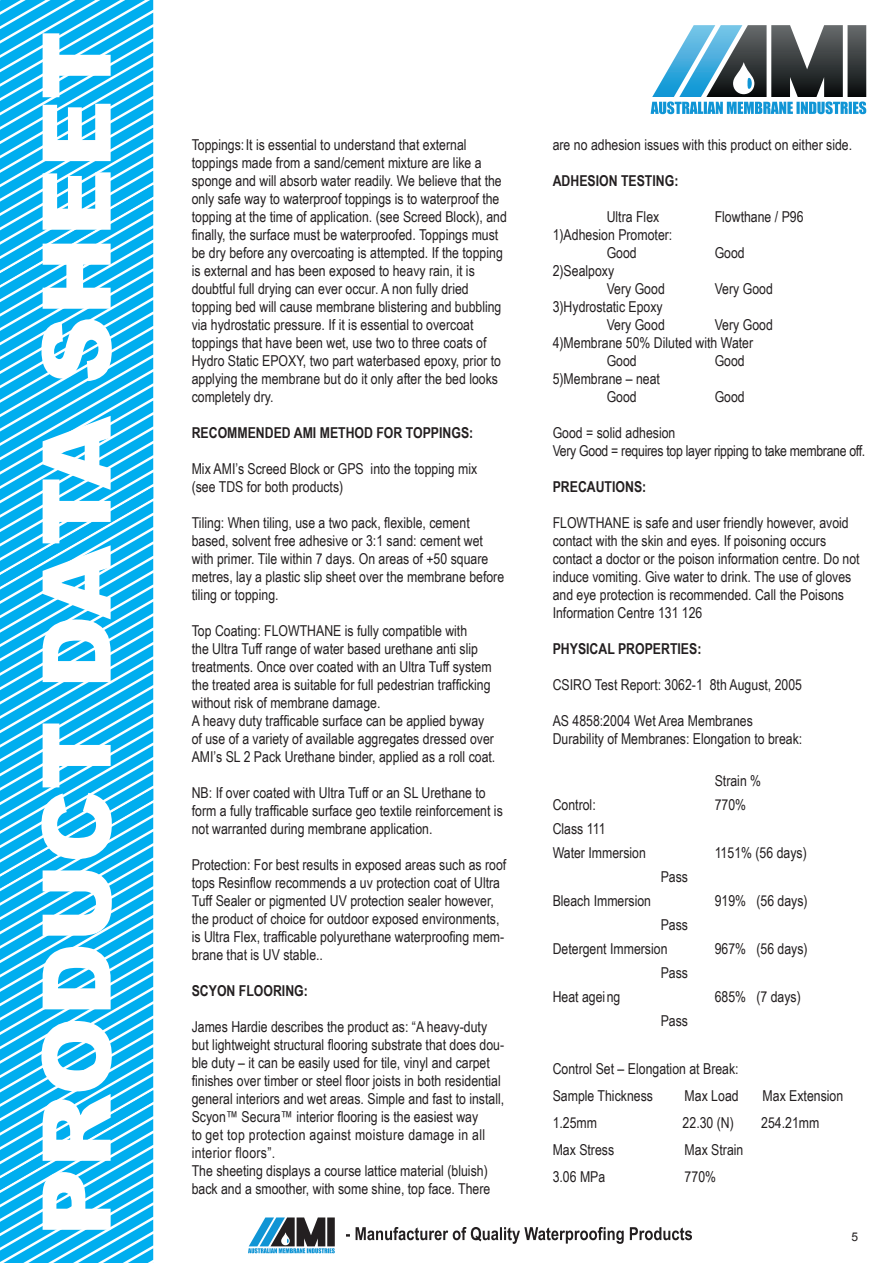
<style>
.page{position:relative;width:893px;height:1263px;background:#fff}
.page>*{position:absolute;margin:0;border:0;box-sizing:border-box;transform-origin:0 0}
.t1{font:900 94.95px "Arial";color:#fff}
.Main_text{font:15px/18px "Arial Narrow";color:#231f20}
.PEALKIRI{font:700 15px "Arial Narrow";color:#231f20}
.Main_text-2{font:15px "Arial Narrow";letter-spacing:-.02em;color:#231f20}
.t2{font:12px "Arial";color:#231f20}
</style>
<div class="page">
<svg style="left:0;top:0;width:153px;height:185px;background:#33bef2"></svg>
<svg style="left:0;top:185px;width:153px;height:302px;background:#33bef2"></svg>
<svg style="left:0;top:487px;width:153px;height:301px;background:#33bef2"></svg>
<svg style="left:0;top:788px;width:153px;height:302px;background:#32bef2"></svg>
<svg style="left:0;top:1090px;width:153px;height:173px;background:#32bef2"></svg>
<svg style="left:346px;top:1227px;width:346px;height:17px"></svg>
<svg style="left:651px;top:25px;width:215px;height:89px"></svg>
<svg style="left:248px;top:1217px;width:87px;height:36px"></svg>
<h1 class="t1" style="left:8px;top:1237px;width:1207px;rotate:-90deg">PRODUCT DATA SHEET</h1>
<p class="Main_text" style="left:192px;top:135px;width:317px">Toppings:It is essential to understand that external toppings made from a sand/cement mixture are like a sponge and will absorb water readily. We believe that the only safe way to waterproof toppings is to waterproof the topping at the time of application. (see Screed Block), and finally, the surface must be waterproofed. Toppings must be dry before any overcoating is attempted. If the topping is external and has been exposed to heavy rain, it is doubtful full drying can ever occur. A non fully dried topping bed will cause membrane blistering and bubbling via hydrostatic pressure. If it is essential to overcoat toppings that have been wet, use two to three coats of Hydro Static EPOXY, two part waterbased epoxy, prior to applying the membrane but do it only after the bed looks completely dry.</p>
<p class="PEALKIRI" style="left:192px;top:421px;width:283px">RECOMMENDED AMI METHOD FOR TOPPINGS:</p>
<p class="Main_text" style="left:192px;top:459px;width:287px">Mix AMI’s Screed Block or GPS into the topping mix (see TDS for both products)</p>
<p class="Main_text" style="left:192px;top:513px;width:314px">Tiling: When tiling, use a two pack, flexible, cement based, solvent free adhesive or 3:1 sand: cement wet with primer. Tile within 7 days. On areas of +50 square metres, lay a plastic slip sheet over the membrane before tiling or topping.</p>
<p class="Main_text" style="left:192px;top:621px;width:305px">Top Coating: FLOWTHANE is fully compatible with<br>the Ultra Tuff range of water based urethane anti slip treatments. Once over coated with an Ultra Tuff system the treated area is suitable for full pedestrian trafficking without risk of membrane damage.<br>A heavy duty trafficable surface can be applied byway of use of a variety of available aggregates dressed over AMI’s SL 2 Pack Urethane binder, applied as a roll coat.</p>
<p class="Main_text" style="left:192px;top:783px;width:313px">NB: If over coated with Ultra Tuff or an SL Urethane to form a fully trafficable surface geo textile reinforcement is not warranted during membrane application.</p>
<p class="Main_text" style="left:192px;top:855px;width:316px">Protection: For best results in exposed areas such as roof tops Resinflow recommends a uv protection coat of Ultra Tuff Sealer or pigmented UV protection sealer however, the product of choice for outdoor exposed environments, is Ultra Flex, trafficable polyurethane waterproofing mem&shy;brane that is UV stable..</p>
<p class="PEALKIRI" style="left:192px;top:979px;width:118px">SCYON FLOORING:</p>
<p class="Main_text" style="left:192px;top:1017px;width:314px">James Hardie describes the product as: “A heavy-duty but lightweight structural flooring substrate that does dou&shy;ble duty – it can be easily used for tile, vinyl and carpet finishes over timber or steel floor joists in both residential general interiors and wet areas. Simple and fast to install, Scyon™ Secura™ interior flooring is the easiest way<br>to get top protection against moisture damage in all interior floors”.<br>The sheeting displays a course lattice material (bluish) back and a smoother, with some shine, top face. There</p>
<p class="Main_text" style="left:553px;top:135px;width:301px">are no adhesion issues with this product on either side.</p>
<p class="PEALKIRI" style="left:553px;top:169px;width:127px">ADHESION TESTING:</p>
<p class="Main_text" style="left:715px;top:207px;width:90px">Flowthane / P96</p>
<p class="Main_text" style="left:715px;top:243px;width:32px">Good</p>
<p class="Main_text" style="left:715px;top:279px;width:60px">Very Good</p>
<p class="Main_text" style="left:607px;top:207px;width:54px">Ultra Flex</p>
<p class="Main_text" style="left:553px;top:225px;width:121px">1)Adhesion Promoter:</p>
<p class="Main_text" style="left:607px;top:243px;width:32px">Good</p>
<p class="Main_text" style="left:553px;top:261px;width:63px">2)Sealpoxy</p>
<p class="Main_text" style="left:607px;top:279px;width:60px">Very Good</p>
<p class="Main_text" style="left:553px;top:297px;width:112px">3)Hydrostatic Epoxy</p>
<p class="Main_text" style="left:607px;top:315px;width:60px">Very Good</p>
<p class="Main_text" style="left:715px;top:315px;width:60px">Very Good</p>
<p class="Main_text" style="left:553px;top:333px;width:202px">4)Membrane 50% Diluted with Water</p>
<p class="Main_text" style="left:607px;top:351px;width:32px">Good</p>
<p class="Main_text" style="left:715px;top:351px;width:32px">Good</p>
<p class="Main_text" style="left:553px;top:369px;width:109px">5)Membrane – neat</p>
<p class="Main_text" style="left:607px;top:387px;width:32px">Good</p>
<p class="Main_text" style="left:715px;top:387px;width:32px">Good</p>
<p class="Main_text" style="left:553px;top:423px;width:124px">Good = solid adhesion</p>
<p class="Main_text-2" style="left:553px;top:439px;width:314px">Very Good = requires top layer ripping to take membrane off.</p>
<p class="PEALKIRI" style="left:553px;top:475px;width:95px">PRECAUTIONS:</p>
<p class="Main_text" style="left:553px;top:513px;width:309px">FLOWTHANE is safe and user friendly however, avoid contact with the skin and eyes. If poisoning occurs contact a doctor or the poison information centre. Do not induce vomiting. Give water to drink. The use of gloves and eye protection is recommended. Call the Poisons Information Centre 131 126</p>
<p class="PEALKIRI" style="left:553px;top:637px;width:150px">PHYSICAL PROPERTIES:</p>
<p class="Main_text" style="left:553px;top:675px;width:251px">CSIRO Test Report: 3062-1 8th August, 2005</p>
<p class="Main_text" style="left:553px;top:711px;width:202px">AS 4858:2004 Wet Area Membranes</p>
<p class="Main_text" style="left:553px;top:729px;width:251px">Durability of Membranes: Elongation to break:</p>
<p class="Main_text" style="left:715px;top:771px;width:48px">Strain %</p>
<p class="Main_text" style="left:553px;top:795px;width:45px">Control:</p>
<p class="Main_text" style="left:715px;top:795px;width:33px">770%</p>
<p class="Main_text" style="left:553px;top:819px;width:54px">Class 111</p>
<p class="Main_text" style="left:553px;top:843px;width:95px">Water Immersion</p>
<p class="Main_text" style="left:715px;top:843px;width:94px">1151% (56 days)</p>
<p class="Main_text" style="left:661px;top:867px;width:29px">Pass</p>
<p class="Main_text" style="left:553px;top:891px;width:100px">Bleach Immersion</p>
<p class="Main_text" style="left:715px;top:891px;width:94px">919% (56 days)</p>
<p class="Main_text" style="left:661px;top:915px;width:29px">Pass</p>
<p class="Main_text" style="left:553px;top:939px;width:116px">Detergent Immersion</p>
<p class="Main_text" style="left:715px;top:939px;width:94px">967% (56 days)</p>
<p class="Main_text" style="left:661px;top:963px;width:29px">Pass</p>
<p class="Main_text" style="left:553px;top:987px;width:69px">Heat ageing</p>
<p class="Main_text" style="left:715px;top:987px;width:88px">685% (7 days)</p>
<p class="Main_text" style="left:661px;top:1011px;width:29px">Pass</p>
<p class="Main_text" style="left:553px;top:1059px;width:187px">Control Set – Elongation at Break:</p>
<p class="Main_text" style="left:553px;top:1086px;width:102px">Sample Thickness</p>
<p class="Main_text" style="left:685px;top:1086px;width:56px">Max Load</p>
<p class="Main_text" style="left:763px;top:1086px;width:82px">Max Extension</p>
<p class="Main_text" style="left:553px;top:1113px;width:46px">1.25mm</p>
<p class="Main_text" style="left:683px;top:1113px;width:53px">22.30 (N)</p>
<p class="Main_text" style="left:761px;top:1113px;width:60px">254.21mm</p>
<p class="Main_text" style="left:553px;top:1140px;width:63px">Max Stress</p>
<p class="Main_text" style="left:685px;top:1140px;width:60px">Max Strain</p>
<p class="Main_text" style="left:553px;top:1167px;width:54px">3.06 MPa</p>
<p class="Main_text" style="left:685px;top:1167px;width:33px">770%</p>
<p class="t2" style="left:851px;top:1229px;width:8px">5</p>
</div>
